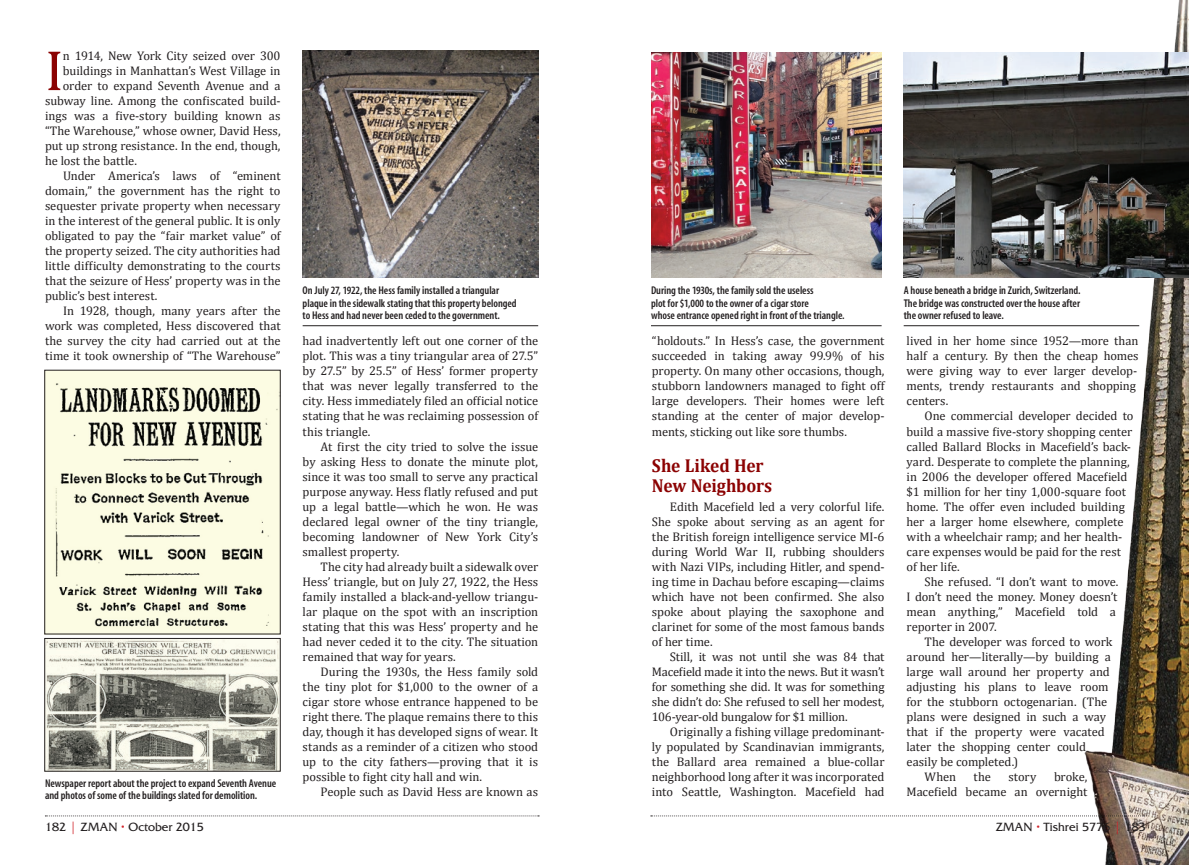
<style>
.page{position:relative;width:1189px;height:865px;background:#fff}
.page>*{position:absolute;margin:0;border:0;box-sizing:border-box;transform-origin:0 0}
.t1{font:57.5px "Cambria";color:#8b0202}
.t2{font:700 18.75px/20px "Cambria";letter-spacing:-.01em;color:#8b0202;scale:.93 1}
.t3{font:12.5px/15px "Cambria";letter-spacing:-.005em;color:#231f20;text-align:justify}
.t4{font:12.5px "Friz Quadrata";color:#231f20}
.t5{font:600 condensed 11.25px/12.5px "Myriad";letter-spacing:-.005em;color:#231f20}
.s1{color:#d1232a}
</style>
<div class="page">
<img style="left:1003px;top:0;width:185px;height:864px">
<img style="left:46px;top:371px;width:232px;height:261px">
<img style="left:46px;top:639px;width:232px;height:130px">
<div style="left:44px;top:637px;width:236px;height:134px;border:1px solid #231f20"></div>
<img style="left:302px;top:51px;width:236px;height:226px">
<img style="left:651px;top:52px;width:230px;height:225px">
<img style="left:903px;top:52px;width:285px;height:225px">
<hr style="left:302px;top:325px;width:236px;height:1px;background:#231f20">
<hr style="left:903px;top:325px;width:235px;height:1px;background:#231f20">
<hr style="left:650px;top:325px;width:231px;height:1px;background:#231f20">
<svg style="left:45px;top:815px;width:494px;height:1px"></svg>
<svg style="left:650px;top:815px;width:494px;height:1px"></svg>
<h1 class="t1" style="left:45px;top:37px;width:20px">I</h1>
<p class="t3" style="left:63px;top:48px;width:219px">n 1914, New York City seized over 300</p>
<p class="t3" style="left:63px;top:63px;width:219px">buildings in Manhattan’s West Village in</p>
<p class="t3" style="left:63px;top:78px;width:219px">order to expand Seventh Avenue and a</p>
<p class="t3" style="left:45px;top:93px;width:237px">subway line. Among the confiscated build-</p>
<p class="t3" style="left:45px;top:108px;width:237px">ings was a five-story building known as</p>
<p class="t3" style="left:45px;top:123px;width:237px">“The Warehouse,” whose owner, David Hess,</p>
<p class="t3" style="left:45px;top:138px;width:237px">put up strong resistance. In the end, though,</p>
<p class="t3" style="left:45px;top:153px;width:93px">he lost the battle.</p>
<p class="t3" style="left:63px;top:168px;width:219px">Under America’s laws of “eminent</p>
<p class="t3" style="left:45px;top:183px;width:237px">domain,” the government has the right to</p>
<p class="t3" style="left:45px;top:198px;width:237px">sequester private property when necessary</p>
<p class="t3" style="left:45px;top:213px;width:237px">in the interest of the general public. It is only</p>
<p class="t3" style="left:45px;top:228px;width:237px">obligated to pay the “fair market value” of</p>
<p class="t3" style="left:45px;top:243px;width:237px">the property seized. The city authorities had</p>
<p class="t3" style="left:45px;top:258px;width:237px">little difficulty demonstrating to the courts</p>
<p class="t3" style="left:45px;top:273px;width:237px">that the seizure of Hess’ property was in the</p>
<p class="t3" style="left:45px;top:288px;width:114px">public’s best interest.</p>
<p class="t3" style="left:63px;top:303px;width:219px">In 1928, though, many years after the</p>
<p class="t3" style="left:45px;top:318px;width:237px">work was completed, Hess discovered that</p>
<p class="t3" style="left:45px;top:333px;width:237px">the survey the city had carried out at the</p>
<p class="t3" style="left:45px;top:348px;width:237px">time it took ownership of “The Warehouse”</p>
<p class="t5" style="left:302px;top:284px;width:215px">On July 27, 1922, the Hess family installed a triangular plaque in the sidewalk stating that this property belonged to Hess and had never been ceded to the government.</p>
<p class="t5" style="left:903px;top:284px;width:178px;text-align:justify">A house beneath a bridge in Zurich, Switzerland.<br>The bridge was constructed over the house after the owner refused to leave.</p>
<p class="t5" style="left:650px;top:284px;width:195px">During the 1930s, the family sold the useless<br>plot for $1,000 to the owner of a cigar store<br>whose entrance opened right in front of the triangle.</p>
<p class="t3" style="left:651px;top:333px;width:234px">“holdouts.” In Hess’s case, the government succeeded in taking away 99.9% of his property. On many other occasions, though, stubborn landowners managed to fight off large developers. Their homes were left standing at the center of major develop&shy;ments, sticking out like sore thumbs.</p>
<h2 class="t2" style="left:651px;top:455px;width:131px">She Liked Her<br>New Neighbors</h2>
<p class="t3" style="left:651px;top:498px;width:234px;text-indent:18px">Edith Macefield led a very colorful life.<br>She spoke about serving as an agent for the British foreign intelligence service MI-6 during World War II, rubbing shoulders with Nazi VIPs, including Hitler, and spend&shy;ing time in Dachau before escaping—claims which have not been confirmed. She also spoke about playing the saxophone and clarinet for some of the most famous bands of her time.</p>
<p class="t3" style="left:651px;top:648px;width:234px;text-indent:18px">Still, it was not until she was 84 that Macefield made it into the news. But it wasn’t for something she did. It was for something she didn’t do: She refused to sell her modest, 106-year-old bungalow for $1 million.</p>
<p class="t3" style="left:651px;top:723px;width:234px;text-indent:18px">Originally a fishing village predominant&shy;ly populated by Scandinavian immigrants, the Ballard area remained a blue-collar neighborhood long after it was incorporated into Seattle, Washington. Macefield had</p>
<p class="t3" style="left:302px;top:333px;width:237px">had inadvertently left out one corner of the plot. This was a tiny triangular area of 27.5” by 27.5” by 25.5” of Hess’ former property that was never legally transferred to the city. Hess immediately filed an official notice stating that he was reclaiming possession of this triangle.</p>
<p class="t3" style="left:302px;top:438px;width:237px;text-indent:18px">At first the city tried to solve the issue by asking Hess to donate the minute plot, since it was too small to serve any practical purpose anyway. Hess flatly refused and put up a legal battle—which he won. He was declared legal owner of the tiny triangle, becoming landowner of New York City’s smallest property.</p>
<p class="t3" style="left:302px;top:558px;width:237px;text-indent:18px">The city had already built a sidewalk over Hess’ triangle, but on July 27, 1922, the Hess family installed a black-and-yellow triangu&shy;lar plaque on the spot with an inscription stating that this was Hess’ property and he had never ceded it to the city. The situation remained that way for years.</p>
<p class="t3" style="left:302px;top:663px;width:237px;text-indent:18px">During the 1930s, the Hess family sold the tiny plot for $1,000 to the owner of a cigar store whose entrance happened to be right there. The plaque remains there to this day, though it has developed signs of wear. It stands as a reminder of a citizen who stood up to the city fathers—proving that it is possible to fight city hall and win.</p>
<p class="t3" style="left:320px;top:783px;width:219px">People such as David Hess are known as</p>
<p class="t3" style="left:906px;top:333px;width:233px;text-align:left">lived in her home since 1952—more than half a century. By then the cheap homes were giving way to ever larger develop&shy;ments, trendy restaurants and shopping centers.</p>
<p class="t3" style="left:906px;top:408px;width:228px;text-align:left;text-indent:18px">One commercial developer decided to build a massive five-story shopping center called Ballard Blocks in Macefield’s back&shy;yard. Desperate to complete the planning, in 2006 the developer offered Macefield $1 million for her tiny 1,000-square foot home. The offer even included building her a larger home elsewhere, complete with a wheelchair ramp; and her health&shy;care expenses would be paid for the rest of her life.</p>
<p class="t3" style="left:906px;top:573px;width:213px;text-align:left;text-indent:18px">She refused. “I don’t want to move.<br>I don’t need the money. Money doesn’t mean anything,” Macefield told a reporter in 2007.</p>
<p class="t3" style="left:924px;top:633px;width:189px">The developer was forced to work</p>
<p class="t3" style="left:906px;top:648px;width:206px">around her—literally—by building a</p>
<p class="t3" style="left:906px;top:663px;width:205px">large wall around her property and</p>
<p class="t3" style="left:906px;top:678px;width:203px">adjusting his plans to leave room</p>
<p class="t3" style="left:906px;top:693px;width:202px">for the stubborn octogenarian. (The</p>
<p class="t3" style="left:906px;top:708px;width:201px">plans were designed in such a way</p>
<p class="t3" style="left:906px;top:723px;width:200px">that if the property were vacated</p>
<p class="t3" style="left:906px;top:738px;width:181px">later the shopping center could</p>
<p class="t3" style="left:906px;top:753px;width:113px">easily be completed.)</p>
<p class="t3" style="left:924px;top:768px;width:33px">When</p>
<p class="t3" style="left:973px;top:768px;width:19px">the</p>
<p class="t3" style="left:1008px;top:768px;width:30px">story</p>
<p class="t3" style="left:906px;top:768px;width:182px;text-align:right">broke,<br>Macefield became an overnight</p>
<p class="t5" style="left:45px;top:776px;width:232px">Newspaper report about the project to expand Seventh Avenue and photos of some of the buildings slated for demolition.</p>
<p class="t4" style="left:45px;top:819px;width:160px">182 <span class="s1">|</span> ZMAN <span class="s1">•</span> October 2015</p>
<p class="t4" style="left:995px;top:819px;width:151px">ZMAN <span class="s1">•</span> Tishrei 5776 <span class="s1">|</span> 183</p>
</div>
